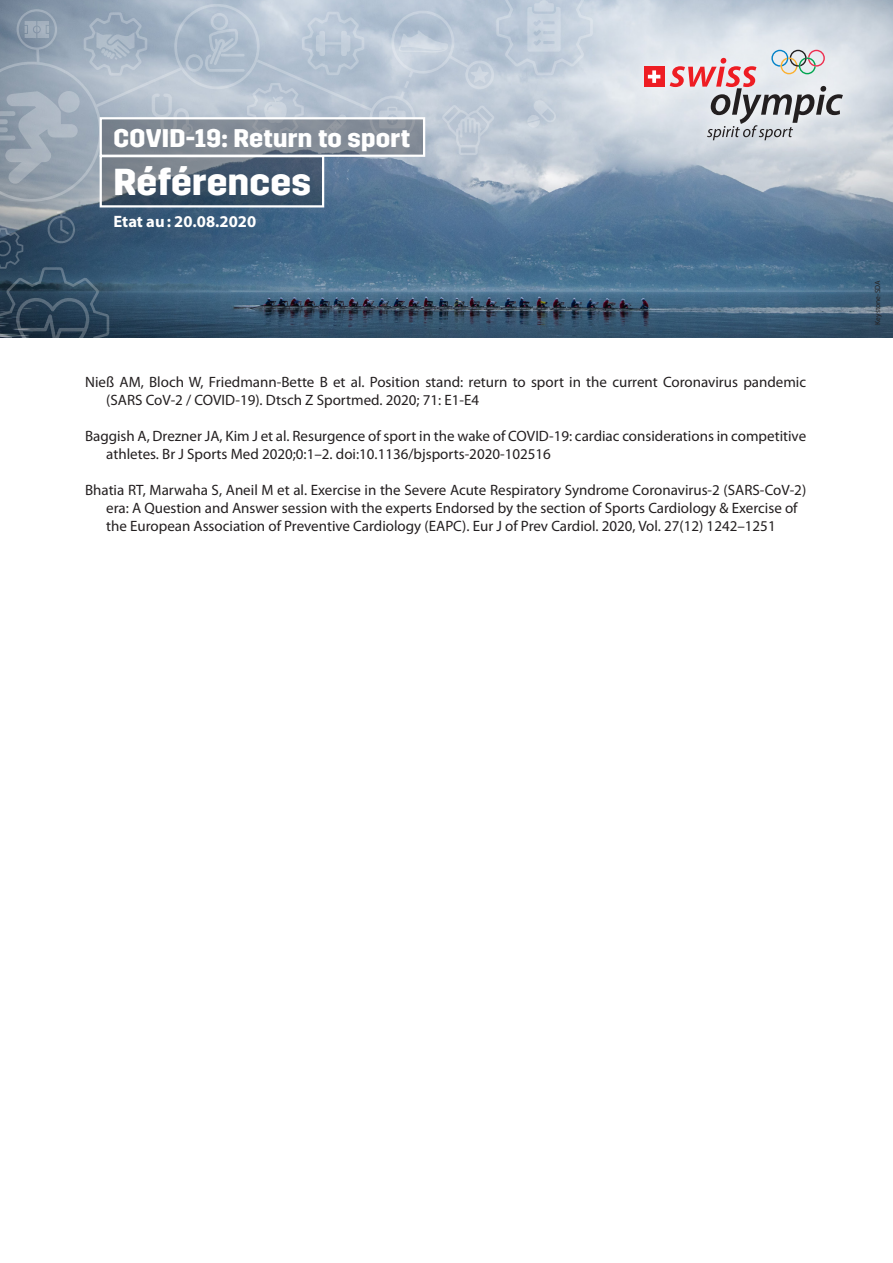
<style>
.page{position:relative;width:893px;height:1263px;background:#fff}
.page>*{position:absolute;margin:0;border:0;box-sizing:border-box;transform-origin:0 0}
.t1{font:700 37.5px "Trim";letter-spacing:.01em;color:#fff}
.t2{font:700 25.5px "Trim";letter-spacing:.01em;color:#fff}
._02_Untertitel_rot{font:700 16.5px "Myriad Pro";color:#fff}
._05_Lauftext{font:15px/18px "Myriad Pro";color:#231f20}
.t3{font:7.5px "Myriad Pro";color:#231f20}
</style>
<div class="page">
<img style="left:594px;top:0;width:299px;height:337px">
<svg style="left:626px;top:32px;width:233px;height:124px;background:#d8dee5"></svg>
<div style="left:644px;top:67px;width:20px;height:20px;background:#ee1d23"></div>
<svg style="left:648px;top:70px;width:12px;height:13px"></svg>
<svg style="left:670px;top:50px;width:173px;height:90px;background:#ccc4c8"></svg>
<svg style="left:0;top:0;width:594px;height:338px;background:#7b90a3"></svg>
<p class="t2" style="left:114px;top:123px;width:298px">COVID-19: Return to sport</p>
<p class="t1" style="left:114px;top:160px;width:199px">Références</p>
<p class="_02_Untertitel_rot" style="left:114px;top:213px;width:144px">Etat au: 20.08.2020</p>
<p class="_05_Lauftext" style="left:106px;top:373px;width:701px;text-indent:-21px">Nieß AM, Bloch W, Friedmann-Bette B et al. Position stand: return to sport in the current Coronavirus pandemic (SARS CoV-2 / COVID-19). Dtsch Z Sportmed. 2020; 71: E1-E4</p>
<p class="_05_Lauftext" style="left:106px;top:427px;width:701px;text-indent:-21px">Baggish A, Drezner JA, Kim J et al. Resurgence of sport in the wake of COVID-19: cardiac considerations in competitive athletes. Br J Sports Med 2020;0:1–2. doi:10.1136/bjsports-2020-102516</p>
<p class="_05_Lauftext" style="left:106px;top:481px;width:701px;text-indent:-21px">Bhatia RT, Marwaha S, Aneil M et al. Exercise in the Severe Acute Respiratory Syndrome Coronavirus-2 (SARS-CoV-2) era: A Question and Answer session with the experts Endorsed by the section of Sports Cardiology &amp; Exercise of the European Association of Preventive Cardiology (EAPC). Eur J of Prev Cardiol. 2020, Vol. 27(12) 1242–1251</p>
<p class="t3" style="left:874px;top:325px;width:46px;rotate:-90deg">Keystone-SDA</p>
</div>
